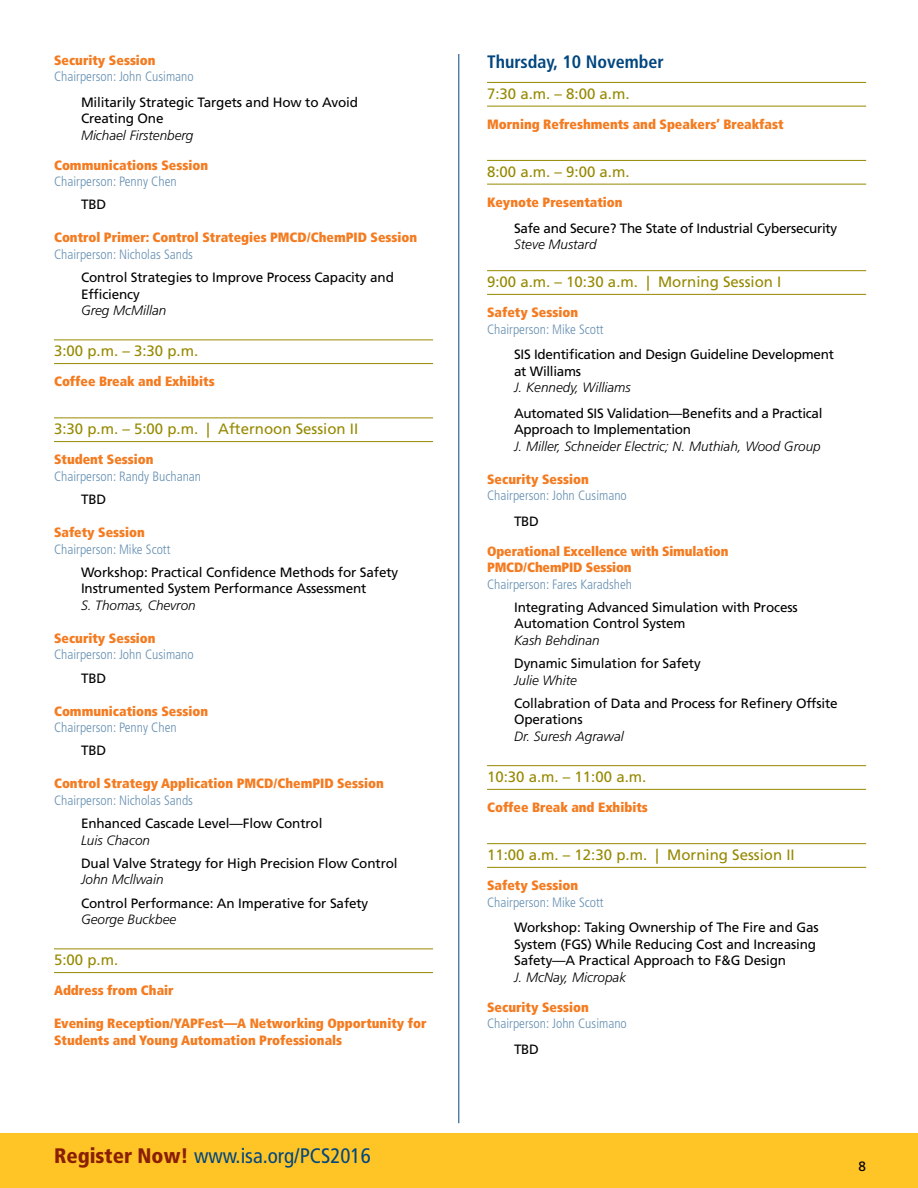
<style>
.page{position:relative;width:918px;height:1188px;background:#fff}
.page>*{position:absolute;margin:0;border:0;box-sizing:border-box;transform-origin:0 0}
.t1{font:condensed 21px "Frutiger";color:#00467f}
.t2{font:700 condensed 18px "Frutiger";color:#00467f}
.t3{font:15px "Frutiger";color:#968900}
.t4{font:13.5px/16.5px "Frutiger";letter-spacing:-.01em;color:#000}
.t5{font:900 condensed 13.5px/16.5px "Frutiger";color:#f47b20}
.t6{font:300 condensed 13.5px "Frutiger";color:#6690b2}
.t7{font:italic 300 13.5px "Frutiger";color:#000}
.s1{font-weight:900;color:#8a1f03}
</style>
<div class="page">
<div style="left:0;top:1134px;width:918px;height:54px;background:#ffc425"></div>
<hr style="left:54px;top:340px;width:379px;height:1px;background:#968900">
<hr style="left:54px;top:363px;width:379px;height:1px;background:#968900">
<hr style="left:54px;top:418px;width:379px;height:1px;background:#968900">
<hr style="left:54px;top:441px;width:379px;height:1px;background:#968900">
<hr style="left:54px;top:949px;width:379px;height:1px;background:#968900">
<hr style="left:54px;top:972px;width:379px;height:1px;background:#968900">
<hr style="left:487px;top:82px;width:379px;height:1px;background:#968900">
<hr style="left:487px;top:106px;width:379px;height:1px;background:#968900">
<hr style="left:487px;top:160px;width:379px;height:1px;background:#968900">
<hr style="left:487px;top:184px;width:379px;height:1px;background:#968900">
<hr style="left:487px;top:270px;width:379px;height:1px;background:#968900">
<hr style="left:487px;top:294px;width:379px;height:1px;background:#968900">
<hr style="left:487px;top:765px;width:379px;height:1px;background:#968900">
<hr style="left:487px;top:789px;width:379px;height:1px;background:#968900">
<hr style="left:487px;top:843px;width:379px;height:1px;background:#968900">
<hr style="left:487px;top:867px;width:379px;height:1px;background:#968900">
<hr style="left:459px;top:54px;width:1px;height:1069px;background:#00467f">
<p class="t5" style="left:54px;top:52px;width:103px">Security Session</p>
<p class="t6" style="left:54px;top:69px;width:141px">Chairperson: John Cusimano</p>
<p class="t4" style="left:81px;top:94px;width:279px">Militarily Strategic Targets and How to Avoid<br>Creating One</p>
<p class="t7" style="left:81px;top:127px;width:114px">Michael Firstenberg</p>
<p class="t5" style="left:54px;top:157px;width:156px">Communications Session</p>
<p class="t6" style="left:54px;top:174px;width:124px">Chairperson: Penny Chen</p>
<p class="t4" style="left:81px;top:197px;width:27px">TBD</p>
<p class="t5" style="left:54px;top:229px;width:365px">Control Primer: Control Strategies PMCD/ChemPID Session</p>
<p class="t6" style="left:54px;top:247px;width:141px">Chairperson: Nicholas Sands</p>
<p class="t4" style="left:81px;top:269px;width:314px">Control Strategies to Improve Process Capacity and<br>Efficiency</p>
<p class="t7" style="left:81px;top:303px;width:87px">Greg McMillan</p>
<p class="t3" style="left:54px;top:342px;width:146px">3:00 p.m. – 3:30 p.m.</p>
<p class="t5" style="left:54px;top:373px;width:162px">Coffee Break and Exhibits</p>
<p class="t3" style="left:54px;top:420px;width:306px">3:30 p.m. – 5:00 p.m. | Afternoon Session II</p>
<p class="t5" style="left:54px;top:451px;width:101px">Student Session</p>
<p class="t6" style="left:54px;top:469px;width:149px">Chairperson: Randy Buchanan</p>
<p class="t4" style="left:81px;top:491px;width:27px">TBD</p>
<p class="t5" style="left:54px;top:524px;width:93px">Safety Session</p>
<p class="t6" style="left:54px;top:541px;width:118px">Chairperson: Mike Scott</p>
<p class="t4" style="left:81px;top:564px;width:319px">Workshop: Practical Confidence Methods for Safety<br>Instrumented System Performance Assessment</p>
<p class="t7" style="left:81px;top:598px;width:116px">S. Thomas, Chevron</p>
<p class="t5" style="left:54px;top:630px;width:103px">Security Session</p>
<p class="t6" style="left:54px;top:647px;width:141px">Chairperson: John Cusimano</p>
<p class="t4" style="left:81px;top:670px;width:27px">TBD</p>
<p class="t5" style="left:54px;top:703px;width:156px">Communications Session</p>
<p class="t6" style="left:54px;top:720px;width:124px">Chairperson: Penny Chen</p>
<p class="t4" style="left:81px;top:743px;width:27px">TBD</p>
<p class="t5" style="left:54px;top:775px;width:331px">Control Strategy Application PMCD/ChemPID Session</p>
<p class="t6" style="left:54px;top:793px;width:141px">Chairperson: Nicholas Sands</p>
<p class="t4" style="left:81px;top:815px;width:243px">Enhanced Cascade Level—Flow Control</p>
<p class="t7" style="left:81px;top:832px;width:71px">Luis Chacon</p>
<p class="t4" style="left:81px;top:855px;width:318px">Dual Valve Strategy for High Precision Flow Control</p>
<p class="t7" style="left:81px;top:872px;width:84px">John Mcllwain</p>
<p class="t4" style="left:81px;top:895px;width:289px">Control Performance: An Imperative for Safety</p>
<p class="t7" style="left:81px;top:912px;width:97px">George Buckbee</p>
<p class="t3" style="left:54px;top:951px;width:66px">5:00 p.m.</p>
<p class="t5" style="left:54px;top:982px;width:121px">Address from Chair</p>
<p class="t5" style="left:54px;top:1015px;width:374px">Evening Reception/YAPFest—A Networking Opportunity for<br>Students and Young Automation Professionals</p>
<h1 class="t1" style="left:54px;top:1144px;width:318px"><span class="s1">Register Now!</span> www.isa.org/PCS2016</h1>
<h2 class="t2" style="left:487px;top:51px;width:178px">Thursday, 10 November</h2>
<p class="t3" style="left:487px;top:85px;width:144px">7:30 a.m. – 8:00 a.m.</p>
<p class="t5" style="left:487px;top:116px;width:298px">Morning Refreshments and Speakers’ Breakfast</p>
<p class="t3" style="left:487px;top:163px;width:144px">8:00 a.m. – 9:00 a.m.</p>
<p class="t5" style="left:487px;top:194px;width:137px">Keynote Presentation</p>
<p class="t4" style="left:514px;top:220px;width:325px">Safe and Secure? The State of Industrial Cybersecurity</p>
<p class="t7" style="left:514px;top:237px;width:84px">Steve Mustard</p>
<p class="t3" style="left:487px;top:273px;width:296px">9:00 a.m. – 10:30 a.m. | Morning Session I</p>
<p class="t5" style="left:487px;top:304px;width:93px">Safety Session</p>
<p class="t6" style="left:487px;top:321px;width:118px">Chairperson: Mike Scott</p>
<p class="t4" style="left:514px;top:346px;width:321px">SIS Identification and Design Guideline Development at Williams</p>
<p class="t7" style="left:514px;top:380px;width:118px">J. Kennedy, Williams</p>
<p class="t4" style="left:514px;top:405px;width:310px">Automated SIS Validation—Benefits and a Practical<br>Approach to Implementation</p>
<p class="t7" style="left:514px;top:438px;width:308px">J. Miller, Schneider Electric; N. Muthiah, Wood Group</p>
<p class="t5" style="left:487px;top:471px;width:103px">Security Session</p>
<p class="t6" style="left:487px;top:488px;width:141px">Chairperson: John Cusimano</p>
<p class="t4" style="left:514px;top:513px;width:26px">TBD</p>
<p class="t5" style="left:487px;top:543px;width:243px">Operational Excellence with Simulation<br>PMCD/ChemPID Session</p>
<p class="t6" style="left:487px;top:576px;width:146px">Chairperson: Fares Karadsheh</p>
<p class="t4" style="left:514px;top:599px;width:285px">Integrating Advanced Simulation with Process<br>Automation Control System</p>
<p class="t7" style="left:514px;top:633px;width:87px">Kash Behdinan</p>
<p class="t4" style="left:514px;top:655px;width:188px">Dynamic Simulation for Safety</p>
<p class="t7" style="left:514px;top:672px;width:64px">Julie White</p>
<p class="t4" style="left:514px;top:695px;width:325px">Collabration of Data and Process for Refinery Offsite<br>Operations</p>
<p class="t7" style="left:514px;top:729px;width:111px">Dr. Suresh Agrawal</p>
<p class="t3" style="left:487px;top:768px;width:161px">10:30 a.m. – 11:00 a.m.</p>
<p class="t5" style="left:487px;top:799px;width:162px">Coffee Break and Exhibits</p>
<p class="t3" style="left:487px;top:846px;width:309px">11:00 a.m. – 12:30 p.m. | Morning Session II</p>
<p class="t5" style="left:487px;top:877px;width:93px">Safety Session</p>
<p class="t6" style="left:487px;top:894px;width:118px">Chairperson: Mike Scott</p>
<p class="t4" style="left:514px;top:919px;width:306px">Workshop: Taking Ownership of The Fire and Gas<br>System (FGS) While Reducing Cost and Increasing<br>Safety—A Practical Approach to F&amp;G Design</p>
<p class="t7" style="left:514px;top:969px;width:114px">J. McNay, Micropak</p>
<p class="t5" style="left:487px;top:999px;width:103px">Security Session</p>
<p class="t6" style="left:487px;top:1016px;width:141px">Chairperson: John Cusimano</p>
<p class="t4" style="left:514px;top:1041px;width:26px">TBD</p>
<p class="t4" style="left:859px;top:1158px;width:9px">8</p>
</div>
